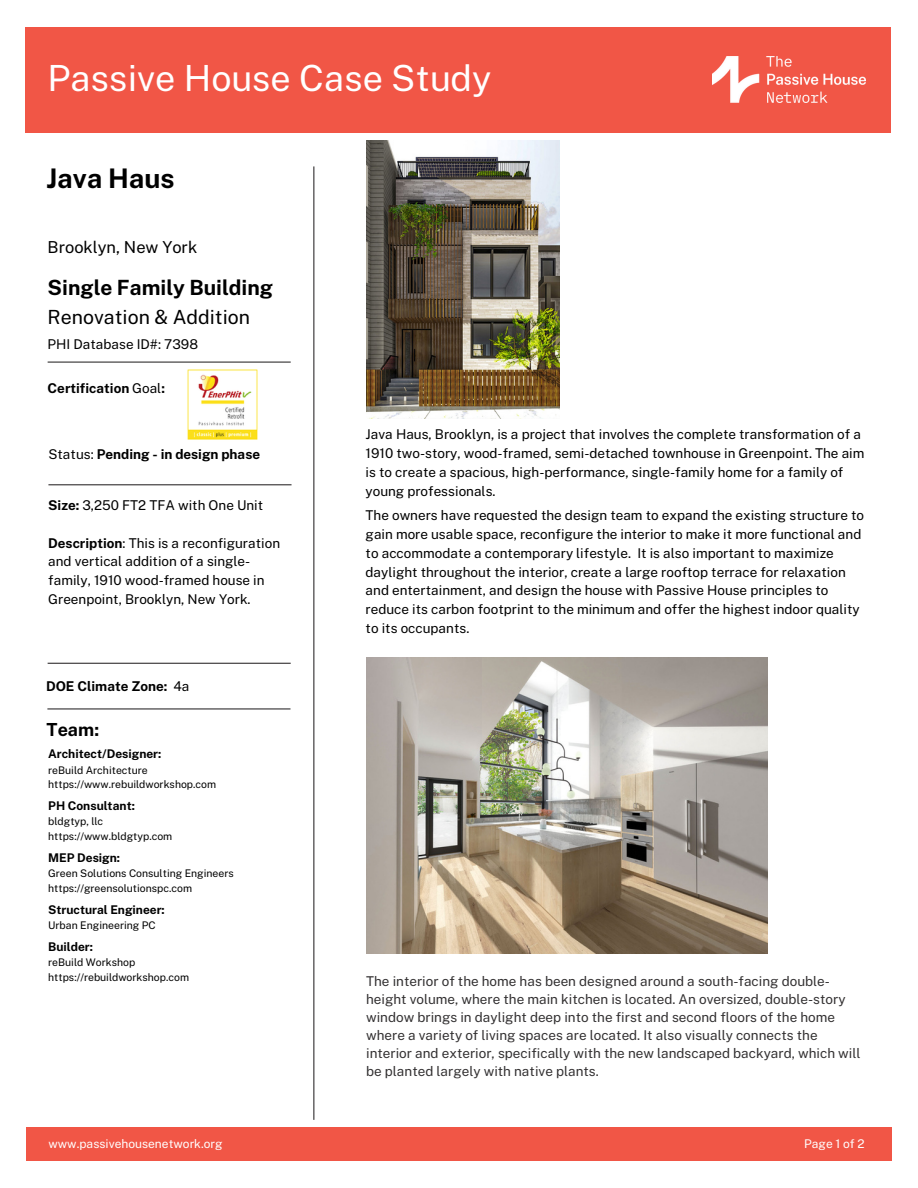
<style>
.page{position:relative;width:918px;height:1188px;background:#fff}
.page>*{position:absolute;margin:0;border:0;box-sizing:border-box;transform-origin:0 0}
.t1{font:36px "Public Sans";color:#fff}
.t2{font:700 27px "Public Sans";color:#000}
.t3{font:700 21px "Public Sans";color:#000}
.t4{font:19.5px "Public Sans";color:#000}
.t5{font:700 18px "Public Sans";color:#000}
.t6{font:16.5px "Public Sans";color:#000}
.t7{font:13.5px/18.8px "Public Sans";color:#000}
.t8{font:13.5px/18px "Public Sans";color:#333132}
.t9{font:700 13.5px "Public Sans";color:#000}
.t10{font:700 12px "Public Sans";color:#000}
.t11{font:12px "Public Sans";color:#fff}
.t12{font:10.5px "Public Sans";color:#000}
.s1{font-weight:400}
.s2{font-weight:700}
</style>
<div class="page">
<div style="left:25px;top:27px;width:866px;height:106px;background:#f15646"></div>
<img style="left:712px;top:56px;width:153px;height:47px">
<hr style="left:313px;top:166px;width:1px;height:954px;background:#333132">
<hr style="left:48px;top:362px;width:243px;height:1px;background:#333132">
<hr style="left:47px;top:708px;width:243px;height:2px;background:#333132">
<hr style="left:48px;top:484px;width:244px;height:1px;background:#333132">
<div style="left:26px;top:1127px;width:866px;height:34px;background:#f15646"></div>
<hr style="left:48px;top:663px;width:243px;height:1px;background:#333132">
<img style="left:366px;top:141px;width:194px;height:278px">
<img style="left:366px;top:657px;width:402px;height:296px">
<img style="left:187px;top:369px;width:71px;height:71px">
<p class="t1" style="left:48px;top:57px;width:445px">Passive House Case Study</p>
<p class="t2" style="left:47px;top:162px;width:129px">Java Haus</p>
<p class="t6" style="left:48px;top:237px;width:151px">Brooklyn, New York</p>
<p class="t3" style="left:48px;top:275px;width:227px">Single Family Building</p>
<p class="t4" style="left:48px;top:305px;width:204px">Renovation &amp; Addition</p>
<p class="t7" style="left:48px;top:335px;width:152px">PHI Database ID#: 7398</p>
<p class="t9" style="left:48px;top:380px;width:119px">Certification <span class="s1">Goal</span>:</p>
<p class="t9" style="left:48px;top:446px;width:213px"><span class="s1">Status:</span> Pending - in design phase</p>
<p class="t7" style="left:48px;top:496px;width:217px"><span class="s2">Size:</span> 3,250 FT2 TFA with One Unit</p>
<p class="t7" style="left:48px;top:533px;width:233px"><span class="s2">Description</span>: This is a reconfiguration and vertical addition of a single&shy;family, 1910 wood-framed house in Greenpoint, Brooklyn, New York.</p>
<p class="t9" style="left:46px;top:678px;width:145px">DOE Climate Zone: <span class="s1">4a</span></p>
<p class="t5" style="left:47px;top:719px;width:54px">Team:</p>
<p class="t10" style="left:48px;top:747px;width:115px">Architect/Designer:</p>
<p class="t12" style="left:48px;top:764px;width:101px">reBuild Architecture</p>
<p class="t12" style="left:48px;top:778px;width:169px">https://www.rebuildworkshop.com</p>
<p class="t10" style="left:48px;top:799px;width:88px">PH Consultant:</p>
<p class="t12" style="left:48px;top:815px;width:57px">bldgtyp, llc</p>
<p class="t12" style="left:48px;top:830px;width:126px">https://www.bldgtyp.com</p>
<p class="t10" style="left:48px;top:850px;width:73px">MEP Design:</p>
<p class="t12" style="left:48px;top:867px;width:187px">Green Solutions Consulting Engineers</p>
<p class="t12" style="left:48px;top:882px;width:145px">https://greensolutionspc.com</p>
<p class="t10" style="left:48px;top:902px;width:118px">Structural Engineer:</p>
<p class="t12" style="left:48px;top:919px;width:109px">Urban Engineering PC</p>
<p class="t10" style="left:48px;top:939px;width:46px">Builder:</p>
<p class="t12" style="left:48px;top:956px;width:89px">reBuild Workshop</p>
<p class="t12" style="left:48px;top:971px;width:142px">https://rebuildworkshop.com</p>
<p class="t7" style="left:366px;top:425px;width:500px">Java Haus, Brooklyn, is a project that involves the complete transformation of a 1910 two-story, wood-framed, semi-detached townhouse in Greenpoint. The aim is to create a spacious, high-performance, single-family home for a family of young professionals.</p>
<p class="t7" style="left:366px;top:506px;width:500px">The owners have requested the design team to expand the existing structure to gain more usable space, reconfigure the interior to make it more functional and to accommodate a contemporary lifestyle. It is also important to maximize daylight throughout the interior, create a large rooftop terrace for relaxation and entertainment, and design the house with Passive House principles to reduce its carbon footprint to the minimum and offer the highest indoor quality to its occupants.</p>
<p class="t8" style="left:366px;top:972px;width:496px">The interior of the home has been designed around a south-facing double&shy;height volume, where the main kitchen is located. An oversized, double-story window brings in daylight deep into the first and second floors of the home where a variety of living spaces are located. It also visually connects the interior and exterior, specifically with the new landscaped backyard, which will be planted largely with native plants.</p>
<p class="t11" style="left:48px;top:1137px;width:176px">www.passivehousenetwork.org</p>
<p class="t11" style="left:804px;top:1137px;width:62px">Page 1 of 2</p>
</div>
